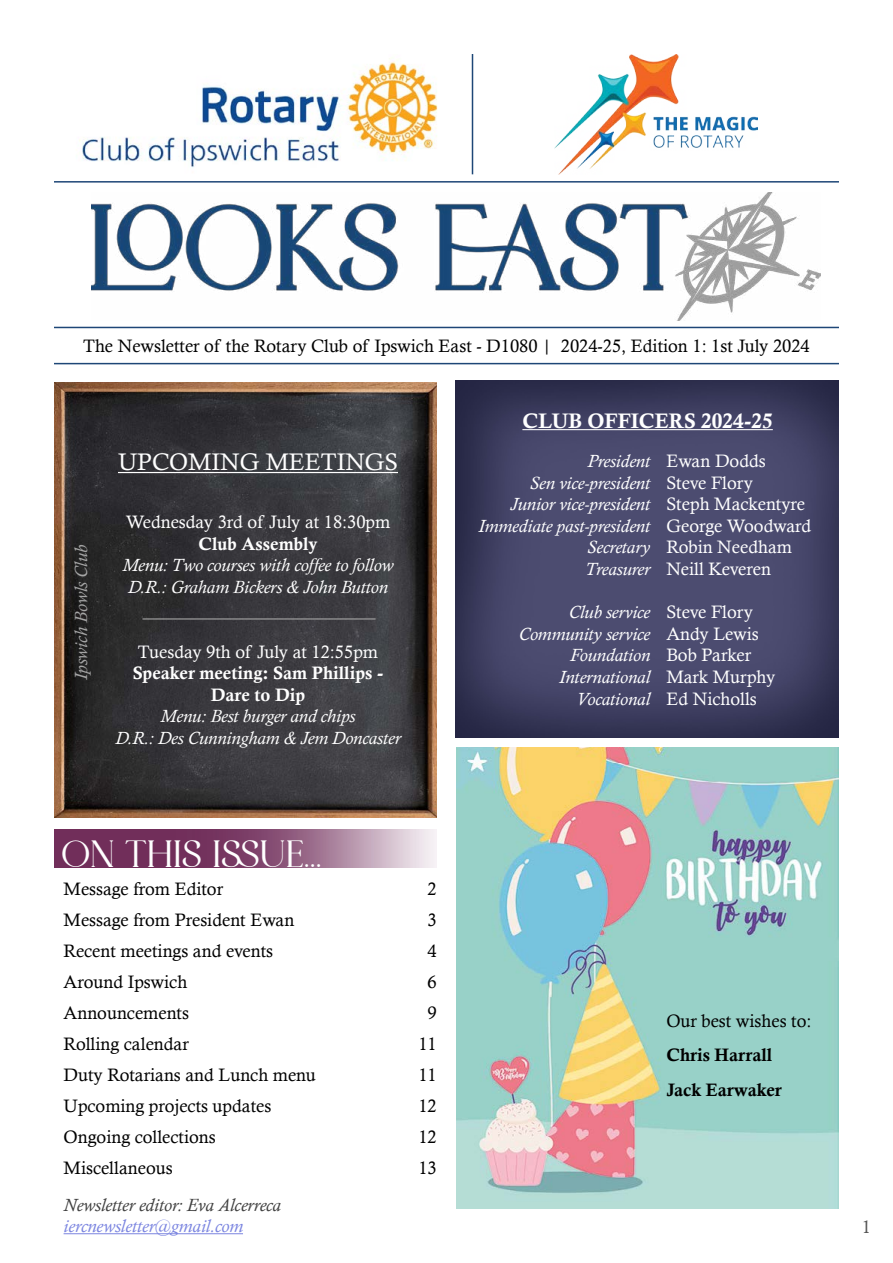
<style>
.page{position:relative;width:893px;height:1263px;background:#fff}
.page>*{position:absolute;margin:0;border:0;box-sizing:border-box;transform-origin:0 0}
.t1{font:27px "agright";color:#fff}
.t2{font:24px "Calisto";color:#fff}
.t3{font:21px "Calis MT Bol";color:#fff}
.t4{font:18px/30.9px "Calisto";color:#000}
.t5{font:italic 18px/21.6px "Calisto";color:#fff;text-align:center}
.t6{font:18px/21.6px "Calisto";color:#fff}
.t7{font:18px/21.6px "Calis MT Bol";color:#fff;text-align:center}
.t8{font:italic 18px "Calisto";color:#404040}
.t9{font:italic 18px "Calisto";color:#7b85e0}
.t10{font:18px/34.3px "Calis MT Bol";color:#000}
.t11{font:italic 18px "Calisto";color:#a5a5a5}
.t12{font:18px "Calisto";color:#545454}
</style>
<div class="page">
<img style="left:54px;top:382px;width:383px;height:435px">
<img style="left:455px;top:381px;width:383px;height:357px">
<img style="left:91px;top:192px;width:729px;height:128px">
<img style="left:79px;top:58px;width:359px;height:110px">
<img style="left:554px;top:54px;width:204px;height:120px">
<hr style="left:472px;top:54px;width:1px;height:120px;background:#1e4777">
<hr style="left:54px;top:181px;width:785px;height:2px;background:#1e4777">
<hr style="left:54px;top:363px;width:785px;height:1px;background:#1e4777">
<hr style="left:118px;top:472px;width:280px;height:1px;background:#fff">
<hr style="left:142px;top:618px;width:234px;height:1px;background:#a5a5a5">
<hr style="left:522px;top:429px;width:251px;height:1px;background:#fff">
<img style="left:456px;top:747px;width:383px;height:462px">
<hr style="left:64px;top:1233px;width:179px;height:1px;background:#7b85e0">
<hr style="left:54px;top:327px;width:785px;height:1px;background:#1e4777">
<img style="left:54px;top:829px;width:383px;height:39px">
<p class="t4" style="left:83px;top:330px;width:728px">The Newsletter of the Rotary Club of Ipswich East - D1080 | 2024-25, Edition 1: 1st July 2024</p>
<p class="t11" style="left:71px;top:680px;width:137px;rotate:-90deg">Ipswich Bowls Club</p>
<h2 class="t2" style="left:118px;top:448px;width:281px">UPCOMING MEETINGS</h2>
<p class="t6" style="left:126px;top:511px;width:266px">Wednesday 3rd of July at 18:30pm</p>
<p class="t7" style="left:199px;top:533px;width:120px">Club Assembly</p>
<p class="t5" style="left:122px;top:554px;width:273px">Menu: Two courses with coffee to follow<br>D.R.: Graham Bickers &amp; John Button</p>
<p class="t6" style="left:138px;top:640px;width:242px">Tuesday 9th of July at 12:55pm</p>
<p class="t7" style="left:133px;top:662px;width:252px">Speaker meeting: Sam Phillips -<br>Dare to Dip</p>
<p class="t5" style="left:115px;top:706px;width:287px">Menu: Best burger and chips<br>D.R.: Des Cunningham &amp; Jem Doncaster</p>
<h1 class="t1" style="left:61px;top:842px;width:262px">ON THIS ISSUE...</h1>
<p class="t4" style="left:64px;top:873px;width:254px">Message from Editor<br>Message from President Ewan<br>Recent meetings and events<br>Around Ipswich<br>Announcements<br>Rolling calendar<br>Duty Rotarians and Lunch menu<br>Upcoming projects updates<br>Ongoing collections<br>Miscellaneous</p>
<p class="t8" style="left:64px;top:1194px;width:219px">Newsletter editor: Eva Alcerreca</p>
<p class="t9" style="left:64px;top:1216px;width:181px">iercnewsletter@gmail.com</p>
<p class="t4" style="left:418px;top:873px;width:20px;text-align:center">2<br>3<br>4<br>6<br>9<br>11<br>11<br>12<br>12<br>13</p>
<p class="t3" style="left:522px;top:409px;width:252px">CLUB OFFICERS 2024-25</p>
<p class="t5" style="left:479px;top:450px;width:173px;text-align:right">President<br>Sen vice-president<br>Junior vice-president<br>Immediate past-president<br>Secretary<br>Treasurer</p>
<p class="t5" style="left:519px;top:601px;width:133px;text-align:right">Club service<br>Community service<br>Foundation<br>International<br>Vocational</p>
<p class="t6" style="left:666px;top:450px;width:146px">Ewan Dodds<br>Steve Flory<br>Steph Mackentyre<br>George Woodward<br>Robin Needham<br>Neill Keveren</p>
<p class="t6" style="left:666px;top:601px;width:110px">Steve Flory<br>Andy Lewis<br>Bob Parker<br>Mark Murphy<br>Ed Nicholls</p>
<p class="t4" style="left:666px;top:1005px;width:147px">Our best wishes to:</p>
<p class="t10" style="left:666px;top:1038px;width:117px">Chris Harrall<br>Jack Earwaker</p>
<p class="t12" style="left:862px;top:1216px;width:11px">1</p>
</div>
